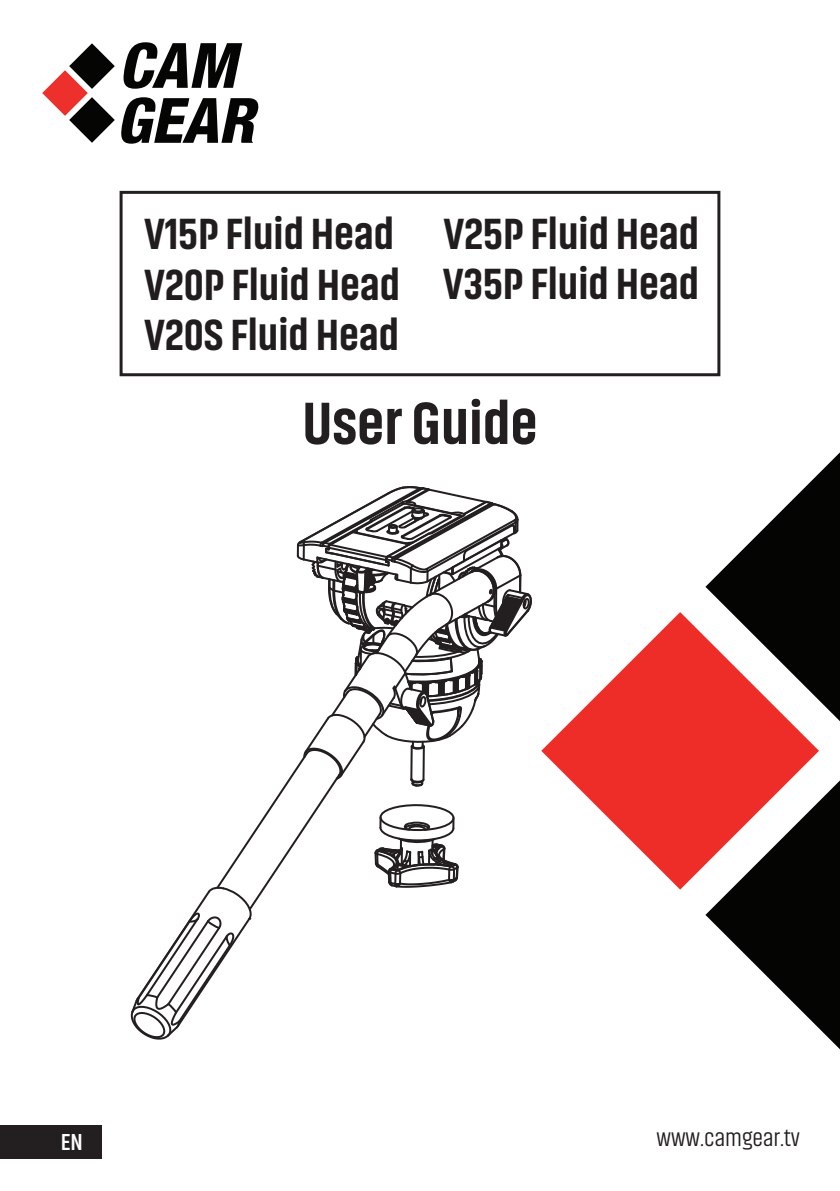
<style>
.page{position:relative;width:840px;height:1191px;background:#fff}
.page>*{position:absolute;margin:0;border:0;box-sizing:border-box;transform-origin:0 0}
.t1{font:800 60px "Akhand";color:#231f20}
.t2{font:800 44px "Akhand";color:#211d1f}
.t3{font:300 24px "Akhand";color:#231f20}
.t4{font:700 23.4px "Akhand";color:#fff}
</style>
<div class="page">
<svg style="left:130px;top:486px;width:402px;height:554px"></svg>
<svg style="left:42px;top:42px;width:217px;height:102px"></svg>
<div style="left:0;top:1125px;width:101px;height:34px;background:#231f20"></div>
<svg style="left:541px;top:612px;width:277px;height:277px;fill:#ee2d29"></svg>
<svg style="left:705px;top:776px;width:134px;height:273px"></svg>
<svg style="left:705px;top:453px;width:134px;height:272px"></svg>
<div style="left:119px;top:191px;width:601px;height:185px;border:3px solid #231f20"></div>
<p class="t2" style="left:144px;top:210px;width:251px">V15P Fluid Head</p>
<p class="t2" style="left:443px;top:210px;width:257px">V25P Fluid Head</p>
<p class="t2" style="left:144px;top:261px;width:257px">V20P Fluid Head</p>
<p class="t2" style="left:144px;top:311px;width:256px">V20S Fluid Head</p>
<p class="t2" style="left:442px;top:261px;width:258px">V35P Fluid Head</p>
<p class="t1" style="left:302px;top:391px;width:237px">User Guide</p>
<p class="t4" style="left:61px;top:1129px;width:23px">EN</p>
<p class="t3" style="left:656px;top:1125px;width:145px">www.camgear.tv</p>
</div>
